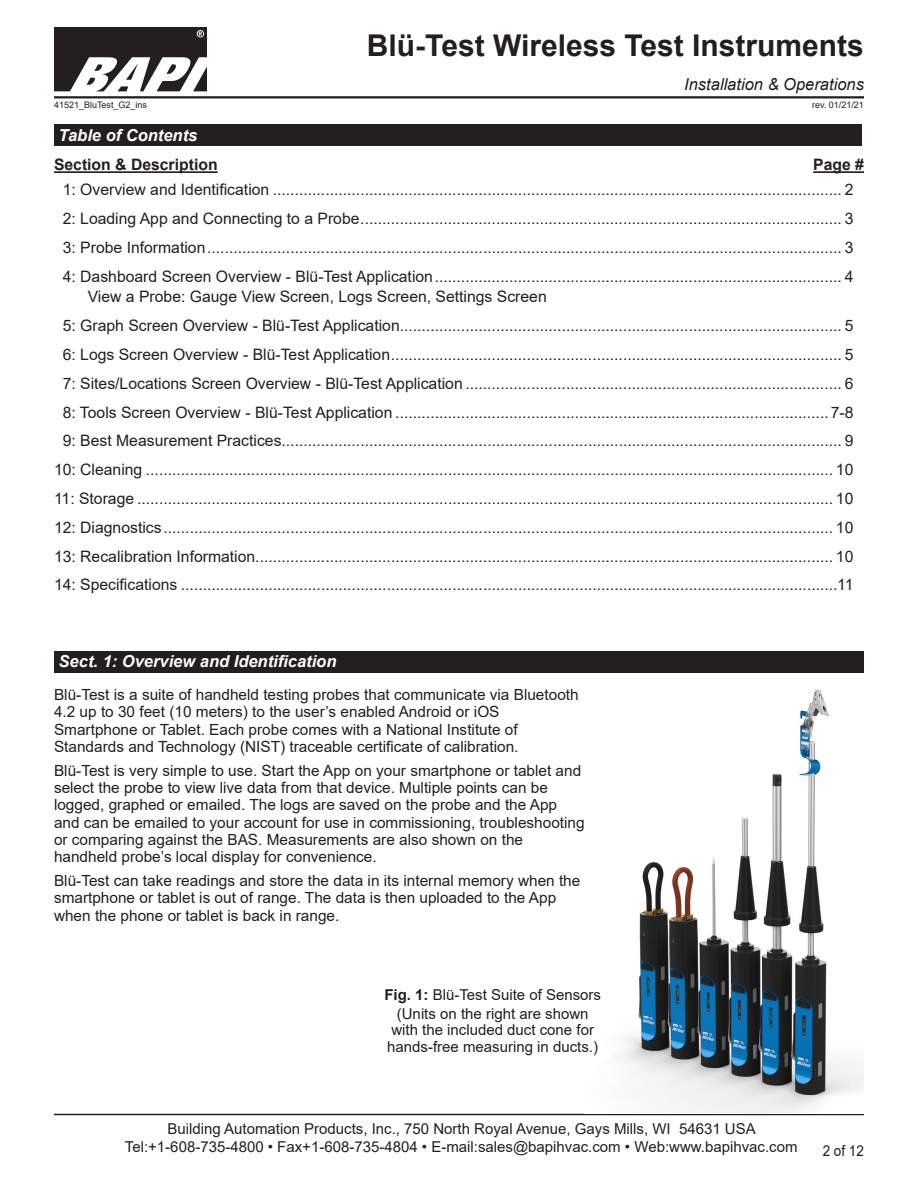
<style>
.page{position:relative;width:918px;height:1188px;background:#fff}
.page>*{position:absolute;margin:0;border:0;box-sizing:border-box;transform-origin:0 0}
.t1{font:700 30px "Arial";color:#231f20}
.Datasheet_Section_Ti{font:italic 700 16.5px "Arial";color:#fff}
.t2{font:italic 16.5px "Arial";color:#231f20}
.t3{font:15.75px "Arial";color:#231f20}
.t4{font:700 15.75px "Arial";color:#231f20}
.t5{font:15.3px/17.2px "Arial";color:#231f20}
.Pict_Title{font:15px/16.5px "Arial";color:#231f20;text-align:center}
.Pict_Title-2{font:15px "Arial";color:#231f20;scale:.9 1}
.t6{font:9px "Arial";color:#231f20}
.s1{font-weight:700}
</style>
<div class="page">
<img style="left:54px;top:27px;width:152px;height:64px">
<hr style="left:54px;top:96px;width:810px;height:2px;background:#231f20">
<hr style="left:54px;top:1114px;width:810px;height:1px;background:#231f20">
<img style="left:618px;top:689px;width:246px;height:425px">
<div style="left:54px;top:651px;width:810px;height:22px;background:#231f20"></div>
<div style="left:54px;top:124px;width:808px;height:22px;background:#231f20"></div>
<hr style="left:54px;top:171px;width:164px;height:2px;background:#231f20">
<hr style="left:813px;top:171px;width:51px;height:2px;background:#231f20">
<h1 class="t1" style="left:367px;top:24px;width:499px">Blü-Test Wireless Test Instruments</h1>
<p class="t2" style="left:684px;top:74px;width:181px">Installation &amp; Operations</p>
<p class="t6" style="left:54px;top:99px;width:95px">41521_BluTest_G2_ins</p>
<p class="t6" style="left:812px;top:99px;width:53px">rev. 01/21/21</p>
<p class="Datasheet_Section_Ti" style="left:59px;top:124px;width:140px">Table of Contents</p>
<p class="t4" style="left:54px;top:154px;width:165px">Section &amp; Description</p>
<p class="t4" style="left:813px;top:154px;width:52px">Page #</p>
<p class="t3" style="left:63px;top:179px;width:792px">1: Overview and Identification .................................................................................................................................. 2</p>
<p class="t3" style="left:63px;top:208px;width:792px">2: Loading App and Connecting to a Probe.............................................................................................................. 3</p>
<p class="t3" style="left:63px;top:236px;width:792px">3: Probe Information................................................................................................................................................. 3</p>
<p class="t3" style="left:63px;top:265px;width:792px">4: Dashboard Screen Overview - Blü-Test Application............................................................................................. 4</p>
<p class="t3" style="left:88px;top:286px;width:461px">View a Probe: Gauge View Screen, Logs Screen, Settings Screen</p>
<p class="t3" style="left:63px;top:315px;width:792px">5: Graph Screen Overview - Blü-Test Application..................................................................................................... 5</p>
<p class="t3" style="left:63px;top:344px;width:792px">6: Logs Screen Overview - Blü-Test Application....................................................................................................... 5</p>
<p class="t3" style="left:63px;top:372px;width:792px">7: Sites/Locations Screen Overview - Blü-Test Application ...................................................................................... 6</p>
<p class="t3" style="left:63px;top:401px;width:792px">8: Tools Screen Overview - Blü-Test Application ...................................................................................................7-8</p>
<p class="t3" style="left:63px;top:430px;width:792px">9: Best Measurement Practices................................................................................................................................ 9</p>
<p class="t3" style="left:54px;top:459px;width:801px">10: Cleaning ............................................................................................................................................................. 10</p>
<p class="t3" style="left:54px;top:488px;width:801px">11: Storage ............................................................................................................................................................... 10</p>
<p class="t3" style="left:54px;top:516px;width:801px">12: Diagnostics......................................................................................................................................................... 10</p>
<p class="t3" style="left:54px;top:545px;width:801px">13: Recalibration Information.................................................................................................................................... 10</p>
<p class="t3" style="left:54px;top:574px;width:801px">14: Specifications ......................................................................................................................................................11</p>
<p class="Datasheet_Section_Ti" style="left:59px;top:651px;width:279px">Sect. 1: Overview and Identification</p>
<p class="t5" style="left:54px;top:686px;width:526px">Blü-Test is a suite of handheld testing probes that communicate via Bluetooth 4.2 up to 30 feet (10 meters) to the user’s enabled Android or iOS Smartphone or Tablet. Each probe comes with a National Institute of Standards and Technology (NIST) traceable certificate of calibration.</p>
<p class="t5" style="left:54px;top:762px;width:532px">Blü-Test is very simple to use. Start the App on your smartphone or tablet and select the probe to view live data from that device. Multiple points can be logged, graphed or emailed. The logs are saved on the probe and the App and can be emailed to your account for use in commissioning, troubleshooting or comparing against the BAS. Measurements are also shown on the handheld probe’s local display for convenience.</p>
<p class="t5" style="left:54px;top:872px;width:528px">Blü-Test can take readings and store the data in its internal memory when the smartphone or tablet is out of range. The data is then uploaded to the App when the phone or tablet is back in range.</p>
<p class="Pict_Title" style="left:384px;top:986px;width:218px"><span class="s1">Fig. 1:</span> Blü-Test Suite of Sensors</p>
<p class="Pict_Title" style="left:387px;top:1005px;width:212px">(Units on the right are shown with the included duct cone for hands-free measuring in ducts.)</p>
<p class="Pict_Title" style="left:125px;top:1119px;width:674px;line-height:18px">Building Automation Products, Inc., 750 North Royal Avenue, Gays Mills, WI 54631 USA<br>Tel:+1-608-735-4800 • Fax+1-608-735-4804 • E-mail:sales@bapihvac.com • Web:www.bapihvac.com</p>
<p class="Pict_Title-2" style="left:823px;top:1141px;width:47px">2 of 12</p>
</div>
